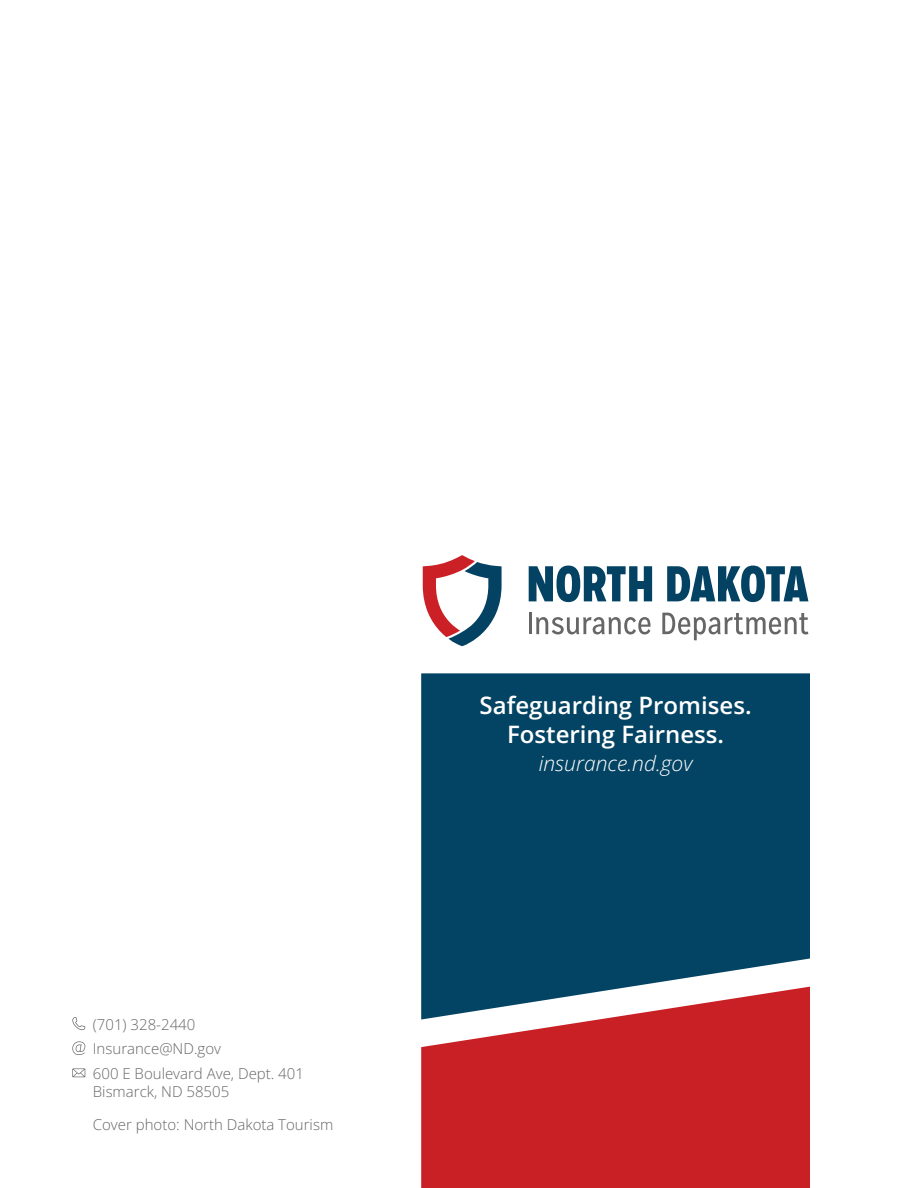
<style>
.page{position:relative;width:918px;height:1188px;background:#fff}
.page>*{position:absolute;margin:0;border:0;box-sizing:border-box;transform-origin:0 0}
.t1{font:600 24px "Open Sans";color:#fff}
.t2{font:italic 300 21px "Open Sans";color:#fff}
.t3{font:300 15px "Open Sans";color:#656666}
</style>
<div class="page">
<div style="left:421px;top:1020px;width:389px;height:168px;background:#c92026"></div>
<svg style="left:529px;top:566px;width:123px;height:36px"></svg>
<svg style="left:667px;top:566px;width:141px;height:36px"></svg>
<hr style="left:529px;top:613px;width:3px;height:21px;background:#666">
<svg style="left:536px;top:617px;width:115px;height:17px"></svg>
<svg style="left:662px;top:613px;width:146px;height:27px"></svg>
<svg style="left:423px;top:555px;width:79px;height:91px"></svg>
<svg style="left:421px;top:673px;width:389px;height:347px;background:#184e6b"></svg>
<svg style="left:72px;top:1017px;width:13px;height:13px"></svg>
<svg style="left:72px;top:1068px;width:13px;height:9px"></svg>
<svg style="left:72px;top:1041px;width:13px;height:14px"></svg>
<p class="t3" style="left:93px;top:1014px;width:104px">(701) 328-2440</p>
<p class="t3" style="left:93px;top:1063px;width:213px">600 E Boulevard Ave, Dept. 401</p>
<p class="t3" style="left:93px;top:1081px;width:138px">Bismarck, ND 58505</p>
<p class="t3" style="left:93px;top:1039px;width:130px">Insurance@ND.gov</p>
<p class="t3" style="left:93px;top:1114px;width:242px">Cover photo: North Dakota Tourism</p>
<p class="t1" style="left:480px;top:689px;width:274px">Safeguarding Promises.</p>
<p class="t1" style="left:507px;top:718px;width:219px">Fostering Fairness.</p>
<p class="t2" style="left:539px;top:749px;width:155px">insurance.nd.gov</p>
</div>
